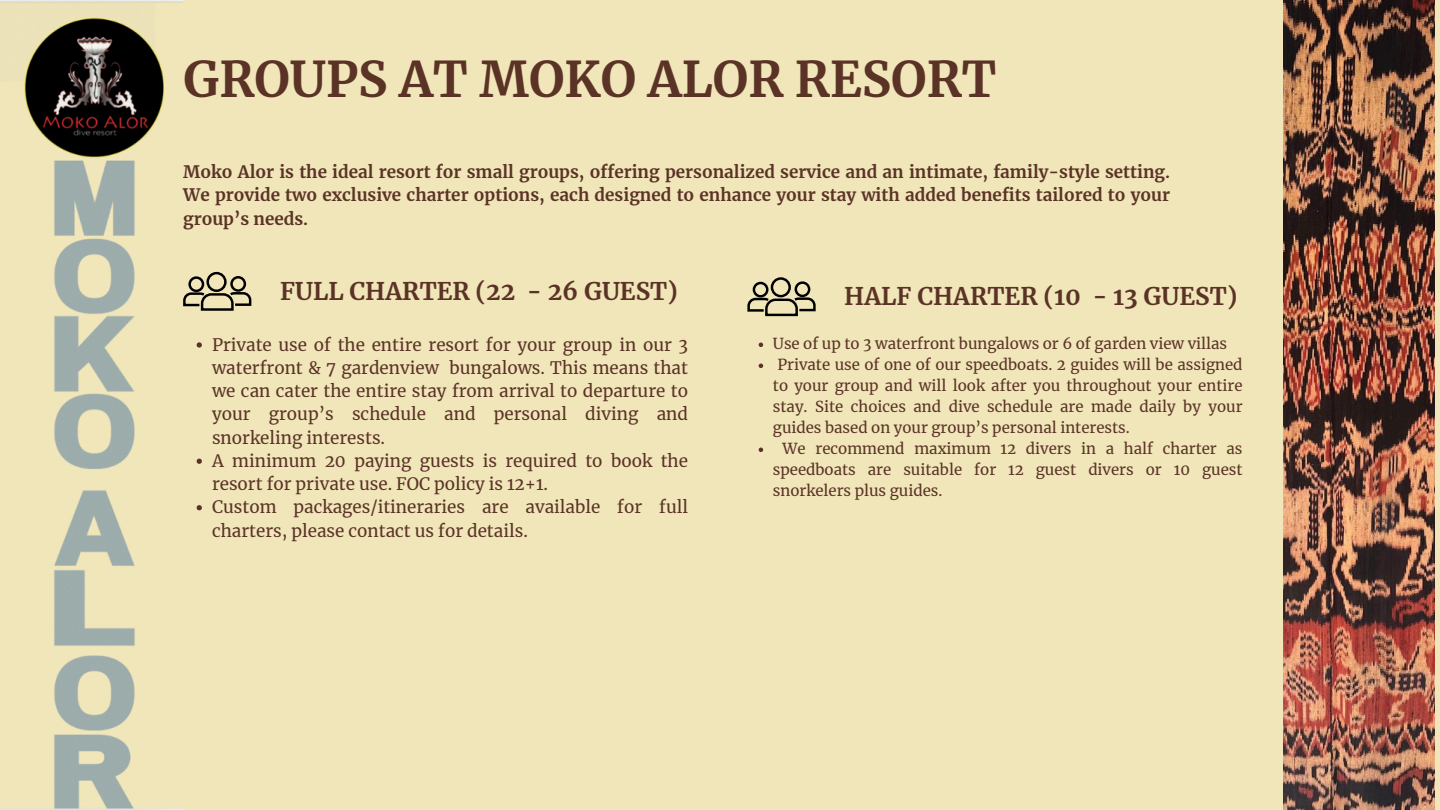
<style>
.page{position:relative;width:1440px;height:810px;background:#f0e6ba}
.page>*{position:absolute;margin:0;border:0;box-sizing:border-box;transform-origin:0 0}
.t1{font:700 48.7px "Merriweather";color:#5b3326}
.t2{font:700 24.1px "Merriweather";color:#5b3326}
.t3{font:17px/23.2px "Merriweather";color:#5b3326}
.t4{font:700 17px/23.2px "Merriweather";color:#5b3326;text-align:justify}
.t5{font:15px/21px "Merriweather";color:#5b3326;text-align:justify}
</style>
<div class="page">
<img style="left:0;top:0;width:183px;height:810px">
<img style="left:1284px;top:0;width:151px;height:810px">
<div style="left:206px;top:272px;width:21px;height:20px;border:2px solid #000;border-radius:50%"></div>
<div style="left:230px;top:276px;width:16px;height:16px;border:2px solid #000;border-radius:50%"></div>
<svg style="left:183px;top:291px;width:68px;height:20px"></svg>
<div style="left:188px;top:276px;width:16px;height:16px;border:2px solid #000;border-radius:50%"></div>
<div style="left:771px;top:277px;width:20px;height:20px;border:2px solid #000;border-radius:50%"></div>
<div style="left:795px;top:281px;width:15px;height:16px;border:2px solid #000;border-radius:50%"></div>
<svg style="left:747px;top:296px;width:69px;height:20px"></svg>
<div style="left:753px;top:282px;width:15px;height:16px;border:2px solid #000;border-radius:50%"></div>
<svg style="left:759px;top:343px;width:4px;height:4px"></svg>
<svg style="left:759px;top:364px;width:4px;height:4px"></svg>
<svg style="left:759px;top:448px;width:4px;height:4px"></svg>
<svg style="left:197px;top:342px;width:5px;height:6px"></svg>
<svg style="left:197px;top:459px;width:5px;height:5px"></svg>
<svg style="left:197px;top:505px;width:5px;height:5px"></svg>
<p class="t1" style="left:183px;top:49px;width:815px">GROUPS AT MOKO ALOR RESORT</p>
<h2 class="t4" style="left:183px;top:160px;width:989px">Moko Alor is the ideal resort for small groups, offering personalized service and an intimate, family-style setting.<br>We provide two exclusive charter options, each designed to enhance your stay with added benefits tailored to your group’s needs.</h2>
<h1 class="t2" style="left:280px;top:276px;width:399px">FULL CHARTER (22 - 26 GUEST)</h1>
<p class="t3" style="left:212px;top:333px;width:478px;text-align:justify">Private use of the entire resort for your group in our 3 waterfront &amp; 7 gardenview bungalows. This means that we can cater the entire stay from arrival to departure to your group’s schedule and personal diving and snorkeling interests.</p>
<p class="t3" style="left:212px;top:449px;width:478px">A minimum 20 paying guests is required to book the resort for private use. FOC policy is 12+1.</p>
<p class="t3" style="left:212px;top:496px;width:478px">Custom packages/itineraries are available for full charters, please contact us for details.</p>
<p class="t2" style="left:844px;top:281px;width:395px">HALF CHARTER (10 - 13 GUEST)</p>
<h3 class="t5" style="left:773px;top:333px;width:456px">Use of up to 3 waterfront bungalows or 6 of garden view villas</h3>
<p class="t5" style="left:773px;top:354px;width:471px;text-indent:5px">Private use of one of our speedboats. 2 guides will be assigned to your group and will look after you throughout your entire stay. Site choices and dive schedule are made daily by your guides based on your group’s personal interests.</p>
<h2 class="t5" style="left:773px;top:438px;width:471px;text-indent:10px">We recommend maximum 12 divers in a half charter as speedboats are suitable for 12 guest divers or 10 guest snorkelers plus guides.</h2>
</div>
